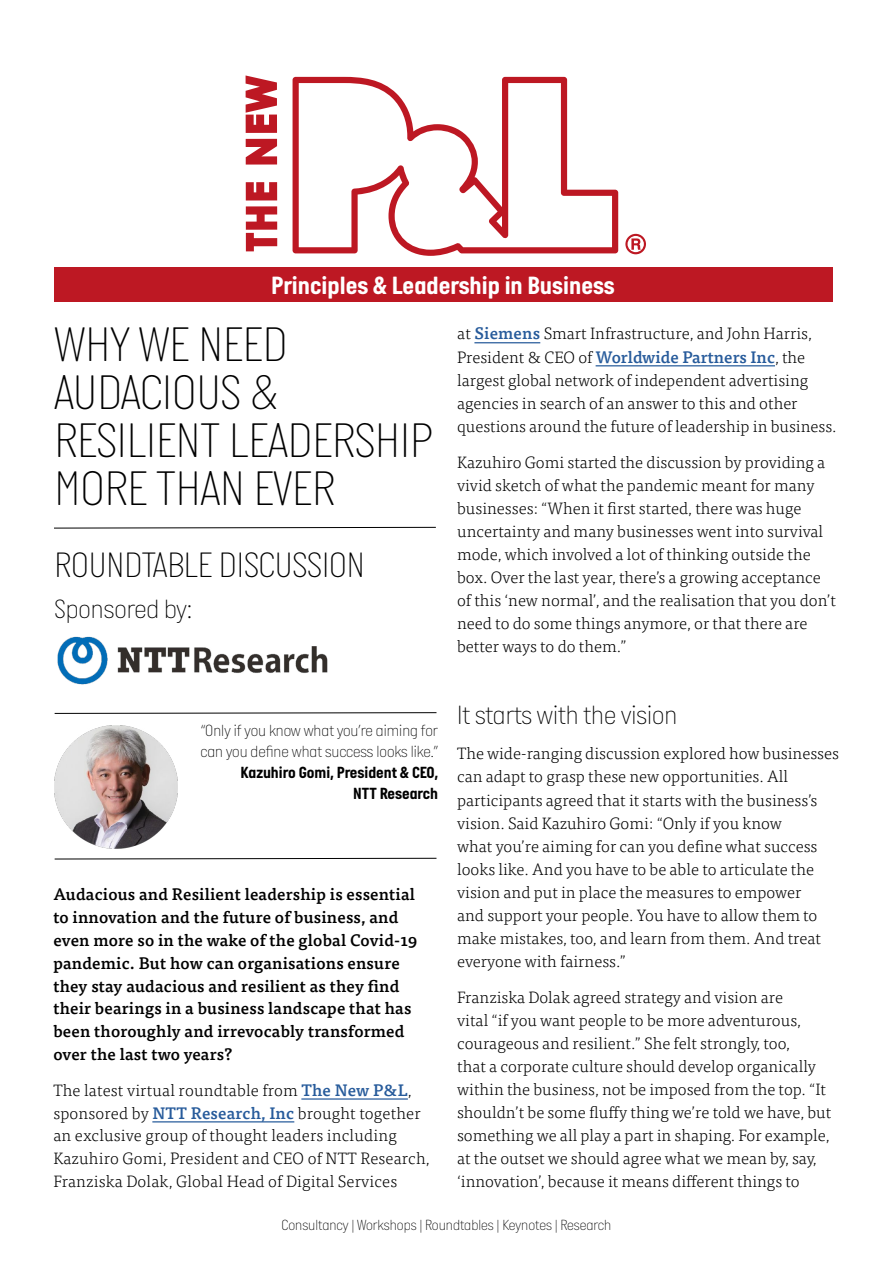
<style>
.page{position:relative;width:893px;height:1263px;background:#fff}
.page>*{position:absolute;margin:0;border:0;box-sizing:border-box;transform-origin:0 0}
.t1{font:49.5px/48px "Italian Plate No One Tn";color:#000}
.t2{font:36px "Italian Plate No One Tn";color:#000}
.Body_Text{font:27px "Italian Plate No One Tn";color:#000}
.t3{font:700 25.5px "Italian Plate No One";color:#fff}
.Body_Text-2{font:300 16.5px/23.1px "Tisa Pro";color:#000}
.Body_Text-3{font:500 16.5px/22.8px "Tisa Pro";letter-spacing:.01em;color:#000}
.Quotes{font:16.5px/21px "Italian Plate No One Tn";color:#000}
.Quotes-2{font:700 16.5px/21px "Italian Plate No One";color:#000;text-align:right}
.t4{font:15px "Italian Plate No One Tn";color:#000}
.s1{font-weight:500;color:#275b9b}
</style>
<div class="page">
<svg style="left:246px;top:206px;width:31px;height:45px"></svg>
<svg style="left:246px;top:182px;width:31px;height:18px"></svg>
<svg style="left:246px;top:139px;width:31px;height:26px"></svg>
<svg style="left:246px;top:75px;width:31px;height:58px"></svg>
<svg style="left:293px;top:77px;width:325px;height:179px"></svg>
<svg style="left:625px;top:234px;width:21px;height:20px"></svg>
<div style="left:54px;top:268px;width:778px;height:34px;background:#bd1823"></div>
<hr style="left:301px;top:1098px;width:107px;height:2px;background:#275b9b">
<hr style="left:152px;top:1121px;width:142px;height:1px;background:#275b9b">
<hr style="left:474px;top:342px;width:66px;height:1px;background:#275b9b">
<hr style="left:596px;top:365px;width:179px;height:1px;background:#275b9b">
<svg style="left:54px;top:527px;width:382px;height:2px"></svg>
<svg style="left:54px;top:712px;width:383px;height:2px"></svg>
<svg style="left:54px;top:857px;width:383px;height:3px"></svg>
<img style="left:55px;top:725px;width:123px;height:124px">
<img style="left:57px;top:636px;width:271px;height:49px">
<p class="t3" style="left:271px;top:271px;width:345px">Principles &amp; Leadership in Business</p>
<p class="t1" style="left:55px;top:320px;width:379px">WHY WE NEED<br>AUDACIOUS &amp;<br>RESILIENT LEADERSHIP<br>MORE THAN EVER</p>
<p class="t2" style="left:55px;top:545px;width:312px">ROUNDTABLE DISCUSSION</p>
<p class="Body_Text" style="left:55px;top:594px;width:139px">Sponsored by:</p>
<p class="Body_Text-2" style="left:457px;top:321px;width:381px">at <span class="s1">Siemens</span> Smart Infrastructure, and John Harris, President &amp; CEO of <span class="s1">Worldwide Partners Inc</span>, the largest global network of independent advertising agencies in search of an answer to this and other questions around the future of leadership in business.</p>
<p class="Body_Text-2" style="left:457px;top:449px;width:381px">Kazuhiro Gomi started the discussion by providing a vivid sketch of what the pandemic meant for many businesses: “When it first started, there was huge uncertainty and many businesses went into survival mode, which involved a lot of thinking outside the box. Over the last year, there’s a growing acceptance of this ‘new normal’, and the realisation that you don’t need to do some things anymore, or that there are better ways to do them.”</p>
<p class="Quotes" style="left:200px;top:720px;width:239px">“Only if you know what you’re aiming for can you define what success looks like.”</p>
<p class="Quotes-2" style="left:241px;top:762px;width:199px">Kazuhiro Gomi, President &amp; CEO,<br>NTT Research</p>
<p class="Body_Text-3" style="left:53px;top:882px;width:366px">Audacious and Resilient leadership is essential to innovation and the future of business, and even more so in the wake of the global Covid-19 pandemic. But how can organisations ensure they stay audacious and resilient as they find their bearings in a business landscape that has been thoroughly and irrevocably transformed over the last two years?</p>
<p class="Body_Text-2" style="left:53px;top:1078px;width:378px">The latest virtual roundtable from <span class="s1">The New P&amp;L</span>, sponsored by <span class="s1">NTT Research, Inc</span> brought together an exclusive group of thought leaders including Kazuhiro Gomi, President and CEO of NTT Research, Franziska Dolak, Global Head of Digital Services</p>
<p class="Body_Text" style="left:457px;top:700px;width:222px">It starts with the vision</p>
<p class="Body_Text-2" style="left:457px;top:741px;width:383px">The wide-ranging discussion explored how businesses can adapt to grasp these new opportunities. All participants agreed that it starts with the business’s vision. Said Kazuhiro Gomi: “Only if you know<br>what you’re aiming for can you define what success looks like. And you have to be able to articulate the vision and put in place the measures to empower<br>and support your people. You have to allow them to make mistakes, too, and learn from them. And treat everyone with fairness.”</p>
<p class="Body_Text-2" style="left:457px;top:985px;width:376px">Franziska Dolak agreed strategy and vision are<br>vital “if you want people to be more adventurous, courageous and resilient.” She felt strongly, too,<br>that a corporate culture should develop organically within the business, not be imposed from the top. “It shouldn’t be some fluffy thing we’re told we have, but something we all play a part in shaping. For example, at the outset we should agree what we mean by, say, ‘innovation’, because it means different things to</p>
<p class="t4" style="left:282px;top:1216px;width:331px">Consultancy | Workshops | Roundtables | Keynotes | Research</p>
</div>
